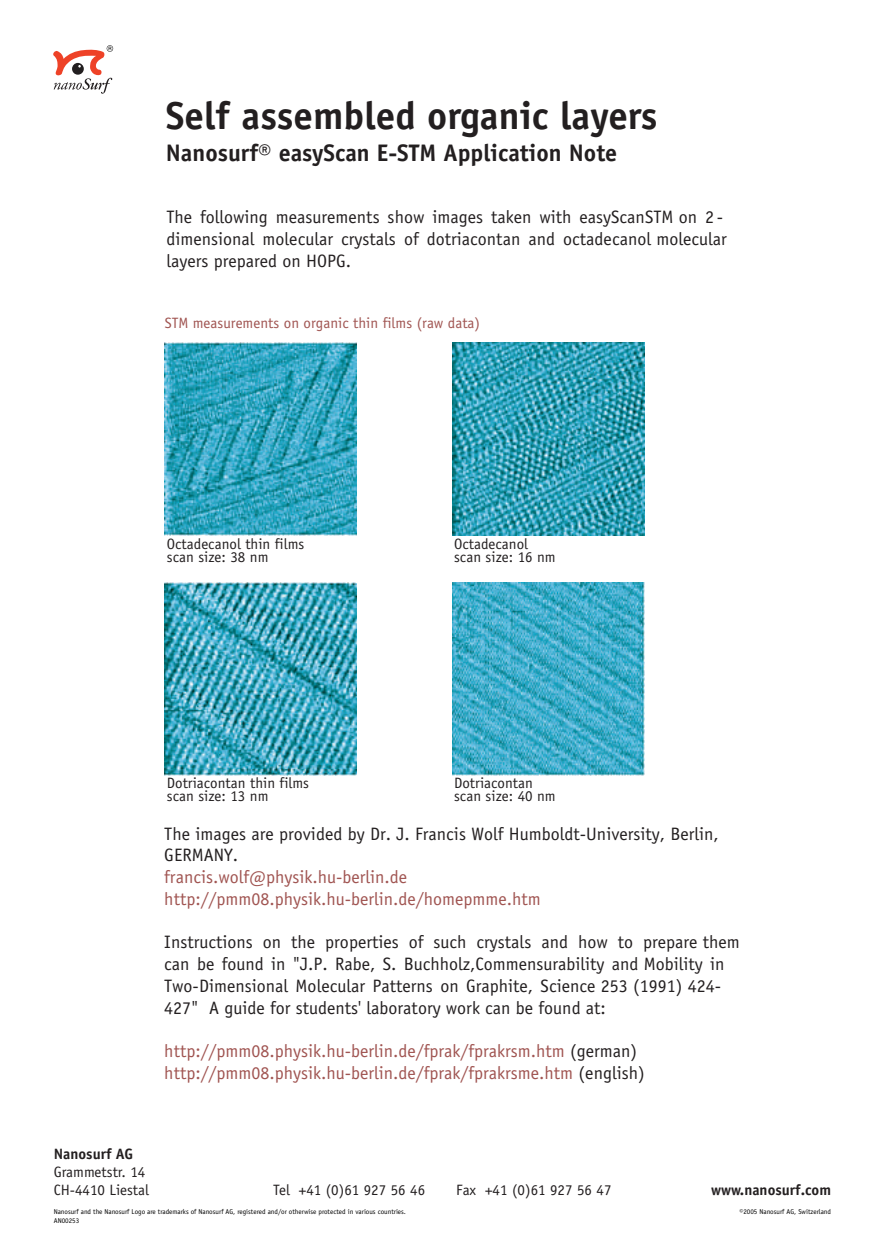
<style>
.page{position:relative;width:888px;height:1260px;background:#fff}
.page>*{position:absolute;margin:0;border:0;box-sizing:border-box;transform-origin:0 0}
.t1{font:700 39px "Officina Sans";color:#231f20}
.t2{font:700 24px "Officina Sans";color:#231f20}
.t3{font:18px/21.8px "Officina Sans";color:#231f20}
.t4{font:18px/21.8px "Officina Sans";color:#a05451}
.t5{font:15px/13.4px "Officina Sans";color:#231f20}
.t6{font:15px "Officina Sans";color:#a05451}
.t7{font:700 15px "Officina Sans";color:#231f20}
.t8{font:7.05px/8.6px "Officina Sans";color:#000}
.s1{color:#231f20}
</style>
<div class="page">
<svg style="left:53px;top:45px;width:60px;height:49px"></svg>
<img style="left:165px;top:342px;width:192px;height:194px">
<img style="left:453px;top:342px;width:191px;height:194px">
<img style="left:165px;top:582px;width:192px;height:194px">
<img style="left:453px;top:582px;width:191px;height:194px">
<h1 class="t1" style="left:166px;top:92px;width:493px">Self assembled organic layers</h1>
<h2 class="t2" style="left:166px;top:138px;width:453px">Nanosurf® easyScan E-STM Application Note</h2>
<p class="t3" style="left:166px;top:207px;width:562px">The following measurements show images taken with easyScanSTM on 2 - dimensional molecular crystals of dotriacontan and octadecanol molecular layers prepared on HOPG.</p>
<p class="t6" style="left:165px;top:315px;width:317px">STM measurements on organic thin films (raw data)</p>
<p class="t5" style="left:167px;top:537px;width:139px">Octadecanol thin films scan size: 38 nm</p>
<p class="t5" style="left:454px;top:537px;width:103px">Octadecanol scan size: 16 nm</p>
<p class="t5" style="left:167px;top:776px;width:144px">Dotriacontan thin films scan size: 13 nm</p>
<p class="t5" style="left:454px;top:776px;width:103px">Dotriacontan scan size: 40 nm</p>
<p class="t3" style="left:164px;top:823px;width:556px">The images are provided by Dr. J. Francis Wolf Humboldt-University, Berlin,<br>GERMANY.</p>
<p class="t4" style="left:164px;top:866px;width:378px">francis.wolf@physik.hu-berlin.de http://pmm08.physik.hu-berlin.de/homepmme.htm</p>
<p class="t3" style="left:164px;top:932px;width:577px">Instructions on the properties of such crystals and how to prepare them can be found in "J.P. Rabe, S. Buchholz,Commensurability and Mobility in Two-Dimensional Molecular Patterns on Graphite, Science 253 (1991) 424- 427" A guide for students' laboratory work can be found at:</p>
<p class="t4" style="left:164px;top:1040px;width:482px">http://pmm08.physik.hu-berlin.de/fprak/fprakrsm.htm <span class="s1">(german) </span>http://pmm08.physik.hu-berlin.de/fprak/fprakrsme.htm <span class="s1">(english)</span></p>
<p class="t7" style="left:54px;top:1145px;width:81px">Nanosurf AG</p>
<p class="t5" style="left:54px;top:1163px;width:97px;line-height:18px">Grammetstr. 14<br>CH-4410 Liestal</p>
<p class="t5" style="left:273px;top:1183px;width:153px">Tel +41 (0)61 927 56 46</p>
<p class="t5" style="left:456px;top:1183px;width:157px">Fax +41 (0)61 927 56 47</p>
<p class="t7" style="left:711px;top:1180px;width:122px">www.nanosurf.com</p>
<p class="t8" style="left:54px;top:1207px;width:354px">Nanosurf and the Nanosurf Logo are trademarks of Nanosurf AG, registered and/or otherwise protected in various countries.<br>AN00253</p>
<p class="t8" style="left:739px;top:1207px;width:93px">©2005 Nanosurf AG, Switzerland</p>
</div>
